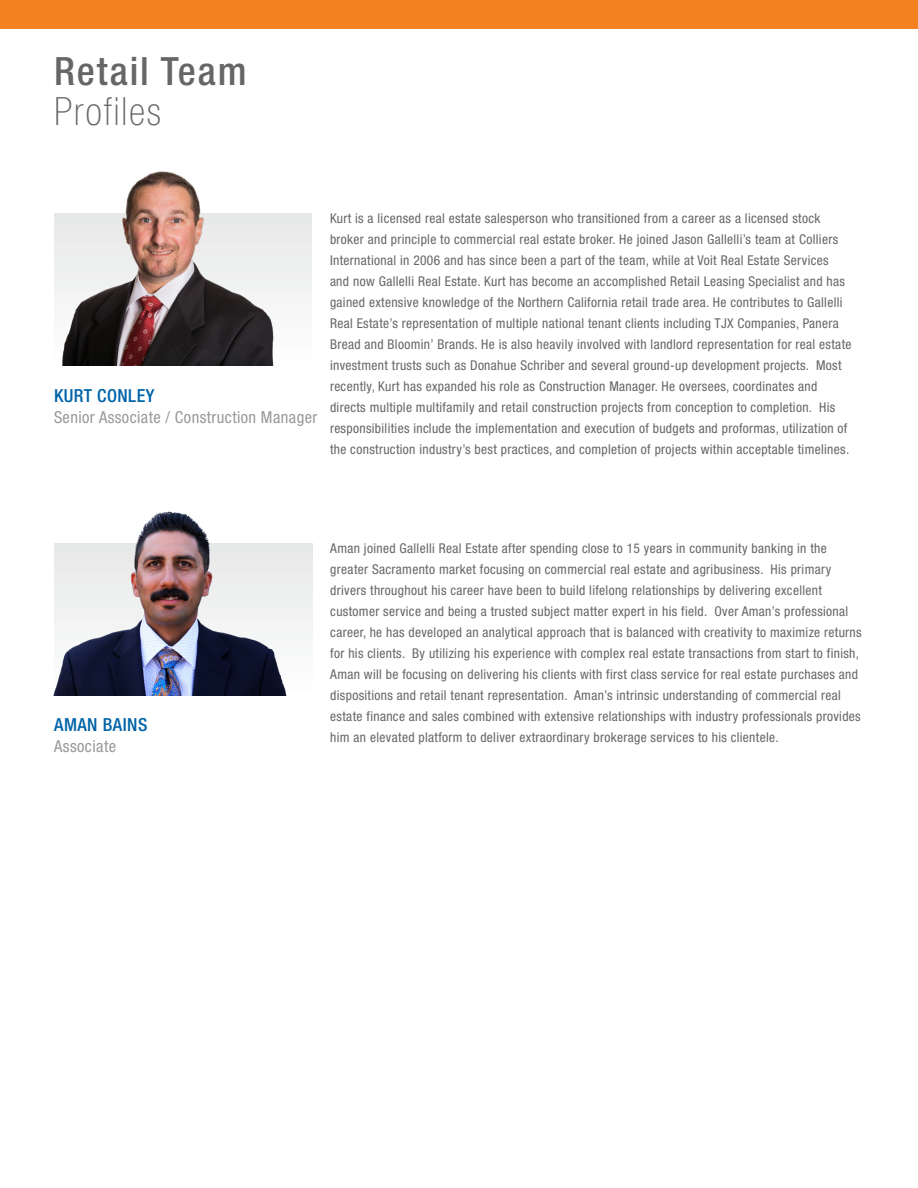
<style>
.page{position:relative;width:918px;height:1188px;background:#fff}
.page>*{position:absolute;margin:0;border:0;box-sizing:border-box;transform-origin:0 0}
.t1{font:500 condensed 39px "Helvetica Neue LT Std";letter-spacing:.05em;color:#666}
.t2{font:100 condensed 39px "Helvetica Neue LT Std";letter-spacing:.05em;color:#666}
.t3{font:500 condensed 18px "Helvetica Neue LT Std";letter-spacing:.025em;color:#0163a8}
.t4{font:condensed 16.5px "Helvetica Neue LT Std";letter-spacing:.025em;color:#999}
.t5{font:condensed 13.5px/21px "Helvetica Neue LT Std";letter-spacing:.025em;color:#666}
</style>
<div class="page">
<img style="left:54px;top:171px;width:258px;height:194px">
<div style="left:0;top:0;width:918px;height:28px;background:#f58220"></div>
<div style="left:54px;top:543px;width:258px;height:152px;background:#f1f3f2"></div>
<img style="left:53px;top:511px;width:249px;height:184px">
<p class="t1" style="left:54px;top:48px;width:194px">Retail Team</p>
<p class="t2" style="left:54px;top:90px;width:108px">Profiles</p>
<p class="t3" style="left:54px;top:385px;width:102px">KURT CONLEY</p>
<p class="t4" style="left:54px;top:407px;width:265px">Senior Associate / Construction Manager</p>
<p class="t5" style="left:330px;top:208px;width:523px">Kurt is a licensed real estate salesperson who transitioned from a career as a licensed stock broker and principle to commercial real estate broker. He joined Jason Gallelli’s team at Colliers International in 2006 and has since been a part of the team, while at Voit Real Estate Services<br>and now Gallelli Real Estate. Kurt has become an accomplished Retail Leasing Specialist and has gained extensive knowledge of the Northern California retail trade area. He contributes to Gallelli Real Estate’s representation of multiple national tenant clients including TJX Companies, Panera Bread and Bloomin’ Brands. He is also heavily involved with landlord representation for real estate investment trusts such as Donahue Schriber and several ground-up development projects. Most recently, Kurt has expanded his role as Construction Manager. He oversees, coordinates and directs multiple multifamily and retail construction projects from conception to completion. His responsibilities include the implementation and execution of budgets and proformas, utilization of the construction industry’s best practices, and completion of projects within acceptable timelines.</p>
<p class="t3" style="left:54px;top:714px;width:95px">AMAN BAINS</p>
<p class="t4" style="left:54px;top:737px;width:63px">Associate</p>
<p class="t5" style="left:330px;top:537px;width:533px">Aman joined Gallelli Real Estate after spending close to 15 years in community banking in the greater Sacramento market focusing on commercial real estate and agribusiness. His primary drivers throughout his career have been to build lifelong relationships by delivering excellent customer service and being a trusted subject matter expert in his field. Over Aman’s professional career, he has developed an analytical approach that is balanced with creativity to maximize returns for his clients. By utilizing his experience with complex real estate transactions from start to finish, Aman will be focusing on delivering his clients with first class service for real estate purchases and dispositions and retail tenant representation. Aman’s intrinsic understanding of commercial real estate finance and sales combined with extensive relationships with industry professionals provides him an elevated platform to deliver extraordinary brokerage services to his clientele.</p>
</div>
